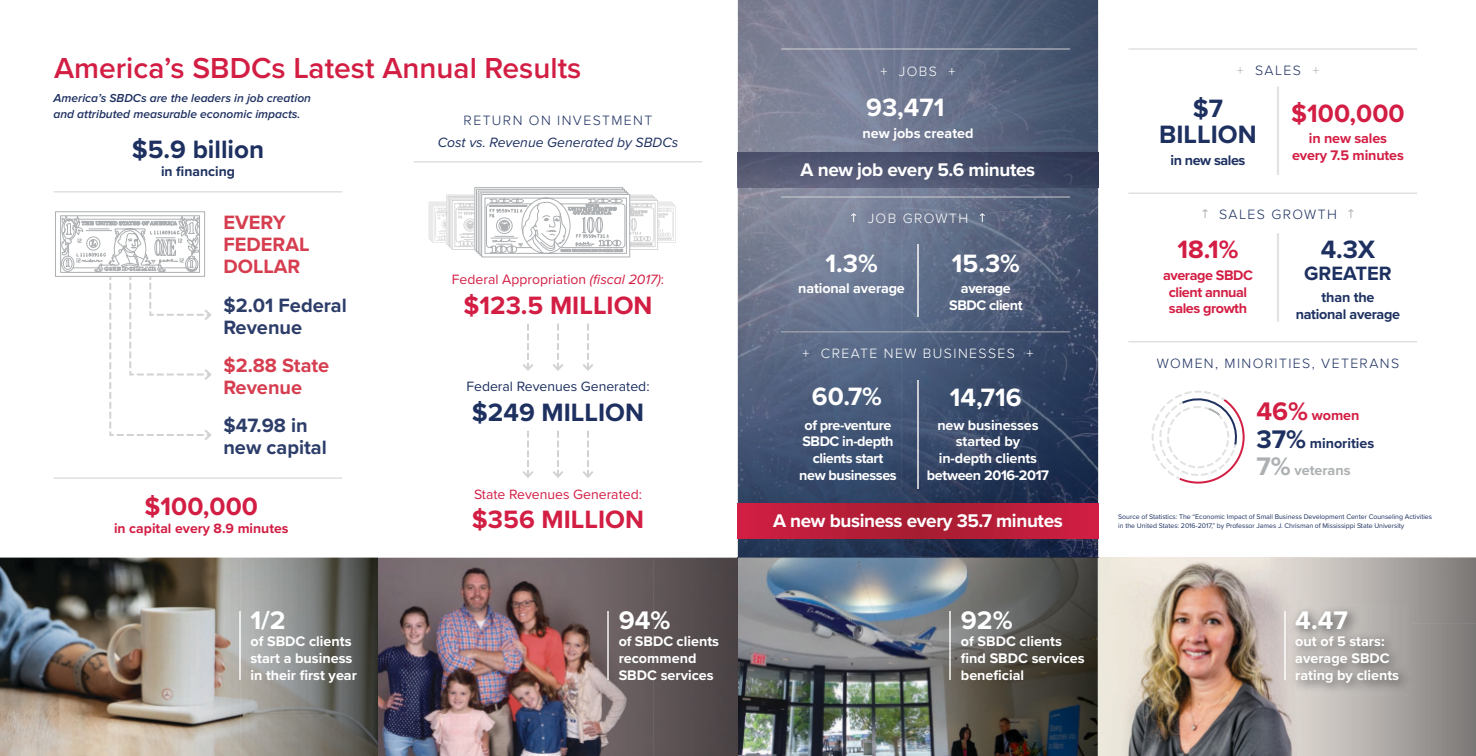
<style>
.page{position:relative;width:1476px;height:756px;background:#fff}
.page>*{position:absolute;margin:0;border:0;box-sizing:border-box;transform-origin:0 0}
.t1{font:600 30px "Proxima Nova";color:#d31e44}
.t2{font:700 26.4px "Proxima Nova";color:#fff}
.t3{font:700 26px "Proxima Nova";color:#d31e44}
.t4{font:700 26px/26px "Proxima Nova";color:#1d3060;text-align:center}
.t5{font:700 26px "Proxima Nova";color:#fff}
.t6{font:700 20px/22px "Proxima Nova";color:#2c3d69}
.t7{font:700 20px/22px "Proxima Nova";color:#d63e50}
.t8{font:700 20px "Proxima Nova";color:#1d3060}
.t9{font:700 19px "Proxima Nova";letter-spacing:-.02em;color:#fff}
.t10{font:700 14.4px/16.8px "Proxima Nova";color:#fff}
.t11{font:700 14.4px/16.8px "Proxima Nova";letter-spacing:-.03em;color:#fff;text-align:center}
.t12{font:700 14.4px/27.6px "Proxima Nova";letter-spacing:-.01em;color:#1d3060}
.t13{font:700 14.4px/16.8px "Proxima Nova";letter-spacing:-.03em;color:#d31e44;text-align:center}
.t14{font:700 14.4px/16.8px "Proxima Nova";letter-spacing:-.01em;color:#d31e44;text-align:center}
.t15{font:700 14.4px "Proxima Nova";letter-spacing:-.03em;color:#1d3060}
.t16{font:300 14px "Proxima Nova";letter-spacing:.1em;color:#1d3060}
.t17{font:14px "Proxima Nova";color:#d31e44}
.t18{font:300 14px "Proxima Nova";letter-spacing:.1em;color:#fff}
.t19{font:italic 14px "Proxima Nova";color:#1d3060}
.t20{font:14px "Proxima Nova";color:#1d3060}
.t21{font:700 14px "Proxima Nova";color:#d31e44}
.t22{font:700 14px "Proxima Nova";color:#1d3060}
.t23{font:italic 600 12px/16px "Proxima Nova";color:#1d3060}
.t24{font:7px/9px "Proxima Nova";letter-spacing:-.005em;color:#1d3060}
.s1{font-style:italic}
.s2{color:#adb0b2}
.s3{font-size:26.4px;color:#d31e44}
.s4{color:#d31e44}
.s5{font-size:26.4px}
.s6{font-size:26.4px;color:#adb0b2}
</style>
<div class="page">
<svg style="left:379px;top:0;width:359px;height:558px"></svg>
<svg style="left:1099px;top:48px;width:377px;height:510px"></svg>
<img style="left:738px;top:0;width:360px;height:558px">
<img style="left:0;top:558px;width:738px;height:198px">
<svg style="left:738px;top:504px;width:360px;height:35px;background:#ba1d39"></svg>
<svg style="left:1202px;top:209px;width:6px;height:9px"></svg>
<svg style="left:1348px;top:209px;width:6px;height:9px"></svg>
<svg style="left:1151px;top:390px;width:95px;height:95px"></svg>
<img style="left:738px;top:153px;width:360px;height:35px">
<hr style="left:54px;top:191px;width:288px;height:1px;background:#d2d2d2">
<hr style="left:414px;top:161px;width:288px;height:1px;background:#d2d2d2">
<img style="left:781px;top:197px;width:289px;height:1px">
<img style="left:781px;top:48px;width:289px;height:2px">
<hr style="left:1129px;top:193px;width:288px;height:1px;background:#d2d2d2">
<hr style="left:1129px;top:48px;width:288px;height:1px;background:#d2d2d2">
<hr style="left:1129px;top:341px;width:288px;height:1px;background:#d2d2d2">
<img style="left:781px;top:331px;width:289px;height:1px">
<hr style="left:54px;top:478px;width:288px;height:1px;background:#d2d2d2">
<svg style="left:550px;top:431px;width:16px;height:49px"></svg>
<img style="left:378px;top:558px;width:360px;height:1px">
<img style="left:608px;top:612px;width:1px;height:68px">
<img style="left:738px;top:558px;width:566px;height:198px">
<img style="left:950px;top:612px;width:1px;height:68px">
<img style="left:239px;top:612px;width:1px;height:68px">
<hr style="left:1277px;top:233px;width:2px;height:89px;background:#e3e2e3">
<hr style="left:1277px;top:87px;width:2px;height:88px;background:#e3e2e3">
<img style="left:918px;top:381px;width:1px;height:108px">
<svg style="left:850px;top:213px;width:7px;height:9px"></svg>
<svg style="left:979px;top:213px;width:7px;height:9px"></svg>
<img style="left:918px;top:245px;width:1px;height:72px">
<svg style="left:580px;top:431px;width:16px;height:49px"></svg>
<svg style="left:520px;top:431px;width:16px;height:49px"></svg>
<svg style="left:55px;top:211px;width:157px;height:229px"></svg>
<svg style="left:429px;top:174px;width:247px;height:199px"></svg>
<img style="left:1098px;top:558px;width:378px;height:1px">
<svg style="left:1098px;top:0;width:1px;height:559px"></svg>
<img style="left:1284px;top:612px;width:1px;height:68px">
<img style="left:1289px;top:605px;width:122px;height:90px">
<h1 class="t1" style="left:54px;top:55px;width:529px">America’s SBDCs Latest Annual Results</h1>
<p class="t18" style="left:881px;top:66px;width:76px">+ JOBS +</p>
<h3 class="t5" style="left:866px;top:96px;width:80px">93,471</h3>
<p class="t10" style="left:862px;top:125px;width:113px">new jobs created</p>
<p class="t23" style="left:54px;top:91px;width:259px">America’s SBDCs are the leaders in job creation and attributed measurable economic impacts.</p>
<p class="t16" style="left:464px;top:114px;width:190px">RETURN ON INVESTMENT</p>
<p class="t19" style="left:438px;top:136px;width:242px">Cost vs. Revenue Generated by SBDCs</p>
<h3 class="t4" style="left:132px;top:137px;width:134px">$5.9 billion</h3>
<p class="t22" style="left:161px;top:165px;width:75px">in financing</p>
<h3 class="t9" style="left:801px;top:161px;width:236px">A new job every 5.6 minutes</h3>
<h3 class="t7" style="left:223px;top:212px;width:88px">EVERY<br>FEDERAL<br>DOLLAR</h3>
<h3 class="t6" style="left:223px;top:295px;width:125px">$2.01 Federal<br>Revenue</h3>
<h3 class="t7" style="left:223px;top:355px;width:107px">$2.88 State<br>Revenue</h3>
<h3 class="t6" style="left:223px;top:415px;width:105px">$47.98 in new capital</h3>
<p class="t17" style="left:452px;top:274px;width:214px">Federal Appropriation <span class="s1">(fiscal 2017)</span>:</p>
<h3 class="t3" style="left:463px;top:294px;width:191px">$123.5 MILLION</h3>
<p class="t20" style="left:466px;top:381px;width:185px">Federal Revenues Generated:</p>
<h3 class="t4" style="left:472px;top:400px;width:174px">$249 MILLION</h3>
<p class="t18" style="left:868px;top:213px;width:102px">JOB GROWTH</p>
<h3 class="t5" style="left:825px;top:252px;width:54px">1.3%</h3>
<p class="t10" style="left:798px;top:281px;width:108px">national average</p>
<h3 class="t5" style="left:952px;top:252px;width:70px">15.3%</h3>
<p class="t11" style="left:949px;top:281px;width:75px">average<br>SBDC client</p>
<p class="t18" style="left:803px;top:348px;width:232px">+ CREATE NEW BUSINESSES +</p>
<h3 class="t5" style="left:812px;top:385px;width:71px">60.7%</h3>
<h3 class="t5" style="left:950px;top:386px;width:73px">14,716</h3>
<p class="t10" style="left:927px;top:417px;width:124px;text-align:center">new businesses started by<br>in-depth clients between 2016-2017</p>
<p class="t11" style="left:799px;top:417px;width:99px">of pre-venture<br>SBDC in-depth clients start new businesses</p>
<p class="t17" style="left:474px;top:488px;width:169px">State Revenues Generated:</p>
<h3 class="t3" style="left:472px;top:508px;width:174px">$356 MILLION</h3>
<h3 class="t3" style="left:145px;top:495px;width:115px">$100,000</h3>
<p class="t21" style="left:114px;top:522px;width:176px">in capital every 8.9 minutes</p>
<h3 class="t9" style="left:773px;top:512px;width:291px">A new business every 35.7 minutes</h3>
<h2 class="t2" style="left:250px;top:609px;width:37px">1/2</h2>
<p class="t10" style="left:250px;top:634px;width:108px">of SBDC clients start a business in their first year</p>
<h2 class="t2" style="left:619px;top:609px;width:53px">94%</h2>
<p class="t10" style="left:619px;top:634px;width:102px">of SBDC clients recommend<br>SBDC services</p>
<h2 class="t2" style="left:961px;top:609px;width:53px">92%</h2>
<p class="t10" style="left:961px;top:634px;width:125px">of SBDC clients find SBDC services beneficial</p>
<p class="t16" style="left:1237px;top:65px;width:84px"><span class="s2">+</span> SALES <span class="s2">+</span></p>
<h3 class="t4" style="left:1159px;top:97px;width:99px">$7<br>BILLION</h3>
<p class="t15" style="left:1170px;top:154px;width:77px">in new sales</p>
<h3 class="t3" style="left:1291px;top:102px;width:115px">$100,000</h3>
<p class="t14" style="left:1292px;top:130px;width:113px">in new sales every 7.5 minutes</p>
<p class="t16" style="left:1219px;top:208px;width:119px">SALES GROWTH</p>
<h3 class="t3" style="left:1178px;top:238px;width:62px">18.1%</h3>
<p class="t13" style="left:1163px;top:267px;width:91px">average SBDC client annual sales growth</p>
<h3 class="t4" style="left:1321px;top:238px;width:56px">4.3X</h3>
<h3 class="t8" style="left:1304px;top:265px;width:89px">GREATER</h3>
<p class="t12" style="left:1296px;top:290px;width:106px;line-height:16.8px;text-align:center">than the national average</p>
<p class="t16" style="left:1157px;top:357px;width:244px">WOMEN, MINORITIES, VETERANS</p>
<p class="t12" style="left:1256px;top:402px;width:120px"><span class="s3">46%</span> <span class="s4">women<br></span><span class="s5">37%</span> minorities<br><span class="s6">7%</span> <span class="s2">veterans</span></p>
<p class="t24" style="left:1118px;top:512px;width:315px">Source of Statistics: The “Economic Impact of Small Business Development Center Counseling Activities in the United States: 2016-2017,” by Professor James J. Chrisman of Mississippi State University</p>
<h2 class="t2" style="left:1295px;top:609px;width:54px">4.47</h2>
<p class="t10" style="left:1295px;top:634px;width:105px">out of 5 stars: average SBDC rating by clients</p>
</div>
